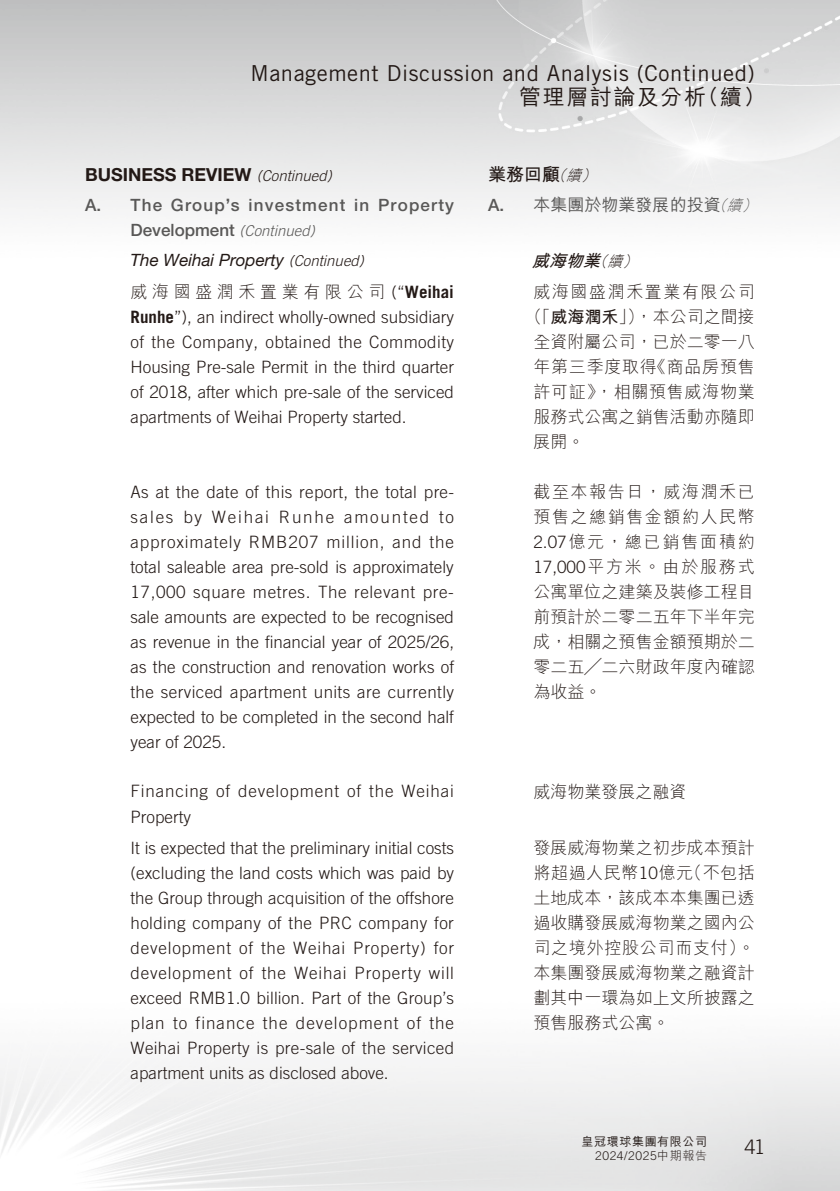
<style>
.page{position:relative;width:840px;height:1191px;background:#fff}
.page>*{position:absolute;margin:0;border:0;box-sizing:border-box;transform-origin:0 0}
.t1{font:22px "Trade Gothic LT Std";letter-spacing:.025em;color:#231916}
.t2{font:500 22px "M Hei HK";letter-spacing:.07em;color:#231916}
.t3{font:300 20px "Trade Gothic LT Std";color:#231916}
.t4{font:700 18px "Helvetica Neue LT Std";color:#231916}
.t5{font:700 18px "M Hei HK";color:#231916}
.t6{font:300 17px/25px "Trade Gothic LT Std";color:#231916;text-align:justify}
.t7{font:300 17px/25px "M Hei HK";color:#231916;text-align:justify}
.t8{font:500 17px/25px "Helvetica Neue LT Std";letter-spacing:.07em;color:#595857}
.t9{font:300 17px/25.8px "Trade Gothic LT Std";letter-spacing:.05em;color:#231916}
.t10{font:italic 17px "Helvetica Neue LT Std";color:#231916}
.t11{font:300 17px "M Hei HK";letter-spacing:.27em;color:#231916}
.t12{font:300 17px/30.6px "M Hei HK";letter-spacing:.09em;color:#231916}
.t13{font:500 17px "M Hei HK";color:#595857}
.t14{font:300 12px "Trade Gothic LT Std";letter-spacing:.05em;color:#231916}
.t15{font:500 12px "M Hei HK";letter-spacing:.05em;color:#231916}
.s1{font-family:"Trade Gothic LT Std";font-weight:300;font-style:italic;font-size:15px}
.s2{font-family:"Trade Gothic LT Std";font-weight:700}
.s3{font-family:"Trade Gothic LT Std";font-weight:300;font-size:15px}
.s4{font-family:"Trade Gothic LT Std"}
.s5{font-weight:700}
.s6{font-weight:300;font-style:italic;font-size:15px}
.s7{font-family:"Helvetica Neue LT Std"}
.s8{font-weight:700;font-style:italic}
.s9{font-style:italic;font-size:15px}
.s10{font-family:"M Hei HK"}
</style>
<div class="page">
<p class="t1" style="left:250px;top:60px;width:505px">Management Discussion and Analysis (Continued)</p>
<p class="t2" style="left:519px;top:81px;width:248px">管理層討論及分析（續）</p>
<p class="t4" style="left:85px;top:163px;width:248px">BUSINESS REVIEW <span class="s1">(Continued)</span></p>
<p class="t8" style="left:130px;top:193px;width:325px;text-indent:-45px">A. The Group<span class="s2">’</span>s investment in Property<br>Development <span class="s1">(Continued)</span></p>
<p class="t10" style="left:130px;top:250px;width:235px">The Weihai Property <span class="s3">(Continued)</span></p>
<p class="t11" style="left:130px;top:283px;width:325px">威海國盛潤禾置業有限公司 <span class="s4">(“</span><span class="s2">Weihai</span></p>
<p class="t6" style="left:130px;top:304px;width:325px"><span class="s5">Runhe</span>”), an indirect wholly-owned subsidiary of the Company, obtained the Commodity Housing Pre-sale Permit in the third quarter of 2018, after which pre-sale of the serviced apartments of Weihai Property started.</p>
<p class="t6" style="left:130px;top:479px;width:325px">As at the date of this report, the total pre&shy;sales by Weihai Runhe amounted to approximately RMB207 million, and the total saleable area pre-sold is approximately 17,000 square metres. The relevant pre&shy;sale amounts are expected to be recognised as revenue in the financial year of 2025/26, as the construction and renovation works of the serviced apartment units are currently expected to be completed in the second half year of 2025.</p>
<p class="t9" style="left:130px;top:778px;width:324px">Financing of development of the Weihai<br>Property</p>
<p class="t6" style="left:130px;top:835px;width:325px">It is expected that the preliminary initial costs (excluding the land costs which was paid by the Group through acquisition of the offshore holding company of the PRC company for development of the Weihai Property) for development of the Weihai Property will exceed RMB1.0 billion. Part of the Group’s plan to finance the development of the Weihai Property is pre-sale of the serviced apartment units as disclosed above.</p>
<p class="t5" style="left:488px;top:161px;width:113px">業務回顧<span class="s6">（續）</span></p>
<p class="t13" style="left:488px;top:193px;width:274px"><span class="s7">A.</span> 本集團於物業發展的投資<span class="s6">（續）</span></p>
<p class="t12" style="left:531px;top:245px;width:224px"><span class="s8">威海物業</span><span class="s9">（續）<br></span>威海國盛潤禾置業有限公司</p>
<p class="t7" style="left:533px;top:304px;width:223px;text-indent:-8px">（「<span class="s5">威海潤禾</span>」），本公司之間接全資附屬公司，已於二零一八年第三季度取得《商品房預售許可証》，相關預售威海物業服務式公寓之銷售活動亦隨即展開。</p>
<p class="t7" style="left:533px;top:479px;width:223px">截至本報告日，威海潤禾已預售之總銷售金額約人民幣<span class="s4">2.07</span>億元，總已銷售面積約<span class="s4">17,000</span>平方米。由於服務式公寓單位之建築及裝修工程目前預計於二零二五年下半年完成，相關之預售金額預期於二零二五╱二六財政年度內確認為收益。</p>
<p class="t7" style="left:533px;top:779px;width:154px">威海物業發展之融資</p>
<p class="t7" style="left:533px;top:834px;width:223px">發展威海物業之初步成本預計將超過人民幣<span class="s4">10</span>億元（不包括土地成本，該成本本集團已透過收購發展威海物業之國內公司之境外控股公司而支付）。本集團發展威海物業之融資計劃其中一環為如上文所披露之預售服務式公寓。</p>
<p class="t15" style="left:581px;top:1133px;width:127px">皇冠環球集團有限公司</p>
<p class="t14" style="left:594px;top:1149px;width:113px">2024/2025<span class="s10">中期報告</span></p>
<p class="t3" style="left:744px;top:1134px;width:22px">41</p>
</div>
